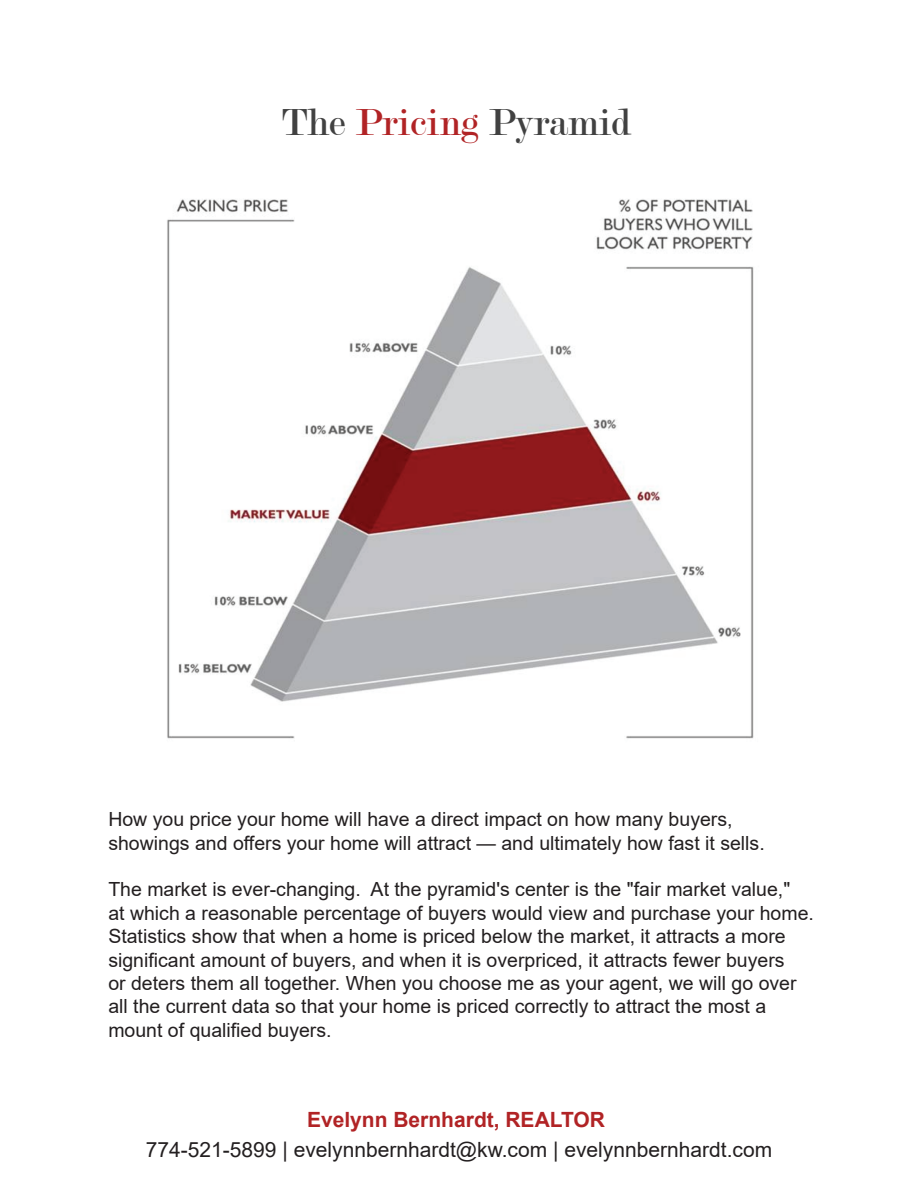
<style>
.page{position:relative;width:918px;height:1188px;background:#fff}
.page>*{position:absolute;margin:0;border:0;box-sizing:border-box;transform-origin:0 0}
.t1{font:40.5px "Modern";color:#414141}
.t2{font:21px "Arial";color:#231f20}
.t3{font:700 21px "Arial";color:#b12325}
.t4{font:19.5px/23.4px "Arial";color:#231f20}
.s1{color:#b12325}
</style>
<div class="page">
<img style="left:167px;top:199px;width:587px;height:540px">
<h1 class="t1" style="left:282px;top:102px;width:351px">The <span class="s1">Pricing</span> Pyramid</h1>
<p class="t4" style="left:108px;top:807px;width:658px">How you price your home will have a direct impact on how many buyers, showings and offers your home will attract — and ultimately how fast it sells.</p>
<p class="t4" style="left:108px;top:878px;width:707px">The market is ever-changing. At the pyramid's center is the "fair market value,"<br>at which a reasonable percentage of buyers would view and purchase your home.<br>Statistics show that when a home is priced below the market, it attracts a more significant amount of buyers, and when it is overpriced, it attracts fewer buyers<br>or deters them all together. When you choose me as your agent, we will go over all the current data so that your home is priced correctly to attract the most a mount of qualified buyers.</p>
<p class="t3" style="left:307px;top:1105px;width:299px">Evelynn Bernhardt, REALTOR</p>
<p class="t2" style="left:146px;top:1136px;width:628px">774-521-5899 | evelynnbernhardt@kw.com | evelynnbernhardt.com</p>
</div>
